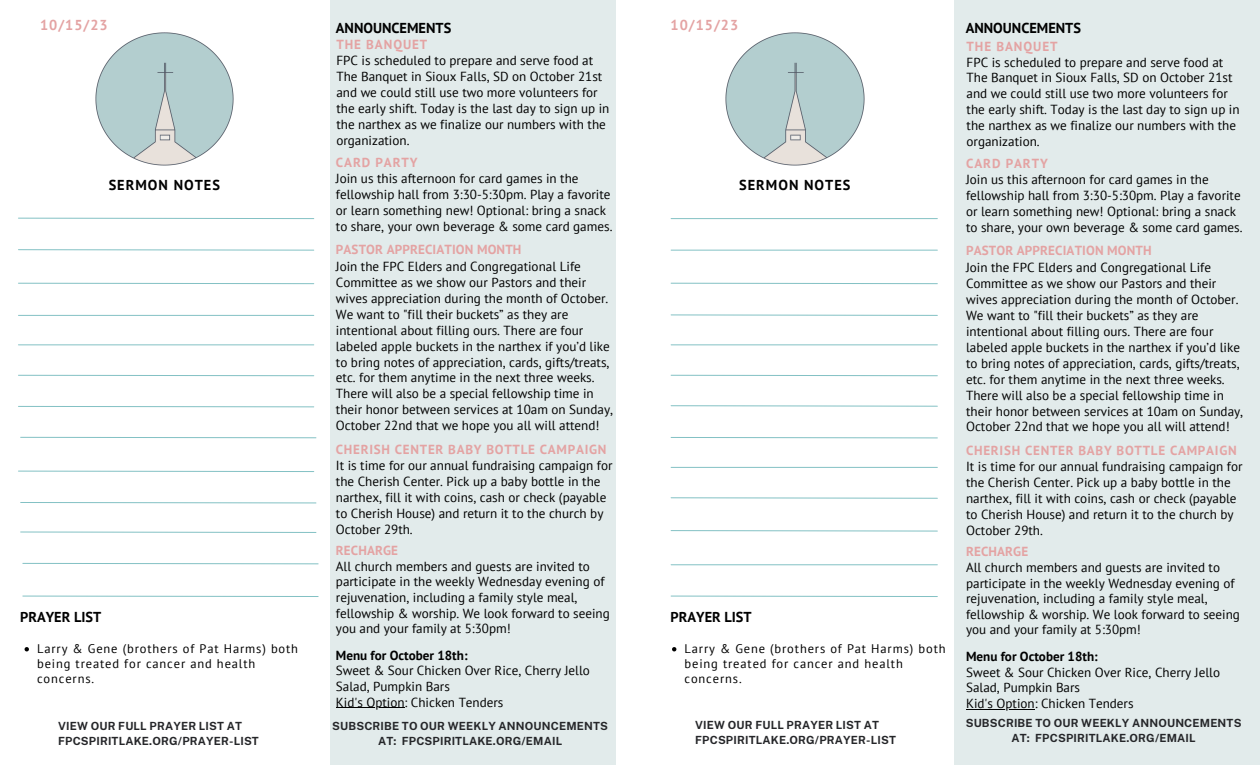
<style>
.page{position:relative;width:1260px;height:765px;background:#fff}
.page>*{position:absolute;margin:0;border:0;box-sizing:border-box;transform-origin:0 0}
.t1{font:700 14.38px "PT Sans";color:#000}
.t2{font:700 14.38px "PT Sans";letter-spacing:.07em;color:#000}
.t3{font:700 14.38px "PT Sans";letter-spacing:.07em;color:#e4a3a3}
.t4{font:13.12px/16px "PT Sans";color:#000}
.t5{font:700 13.12px "PT Sans";letter-spacing:.055em;color:#e4a3a3}
.t6{font:700 13.12px "PT Sans";letter-spacing:.01em;color:#e4a3a3}
.t7{font:700 13.12px "PT Sans";color:#000}
.t8{font:12.5px/15px "PT Sans";letter-spacing:.07em;color:#000}
.t9{font:700 11.25px/15px "Public Sans";letter-spacing:.015em;color:#252629}
</style>
<div class="page">
<div style="left:330px;top:0;width:286px;height:765px;background:#e2ebeb"></div>
<img style="left:95px;top:32px;width:139px;height:134px">
<div style="left:954px;top:0;width:306px;height:765px;background:#e2ebeb"></div>
<img style="left:725px;top:32px;width:140px;height:134px">
<svg style="left:18px;top:249px;width:297px;height:2px"></svg>
<svg style="left:18px;top:282px;width:297px;height:3px"></svg>
<hr style="left:18px;top:315px;width:296px;height:1px;background:#83c1c4">
<hr style="left:18px;top:344px;width:296px;height:1px;background:#83c1c4">
<svg style="left:18px;top:374px;width:297px;height:3px"></svg>
<svg style="left:18px;top:217px;width:297px;height:3px"></svg>
<svg style="left:18px;top:405px;width:297px;height:3px"></svg>
<svg style="left:20px;top:436px;width:297px;height:3px"></svg>
<svg style="left:18px;top:470px;width:297px;height:2px"></svg>
<svg style="left:25px;top:647px;width:4px;height:4px"></svg>
<svg style="left:20px;top:502px;width:297px;height:2px"></svg>
<hr style="left:336px;top:707px;width:69px;height:1px;background:#000">
<hr style="left:671px;top:250px;width:266px;height:1px;background:#83c1c4">
<svg style="left:670px;top:282px;width:268px;height:3px"></svg>
<svg style="left:670px;top:314px;width:268px;height:2px"></svg>
<hr style="left:671px;top:344px;width:266px;height:1px;background:#83c1c4">
<svg style="left:670px;top:374px;width:268px;height:3px"></svg>
<hr style="left:671px;top:218px;width:266px;height:1px;background:#83c1c4">
<svg style="left:670px;top:405px;width:268px;height:2px"></svg>
<svg style="left:670px;top:437px;width:268px;height:2px"></svg>
<hr style="left:671px;top:467px;width:266px;height:1px;background:#83c1c4">
<svg style="left:670px;top:497px;width:268px;height:2px"></svg>
<svg style="left:20px;top:531px;width:297px;height:2px"></svg>
<svg style="left:22px;top:562px;width:297px;height:3px"></svg>
<svg style="left:22px;top:595px;width:297px;height:2px"></svg>
<svg style="left:672px;top:647px;width:4px;height:4px"></svg>
<svg style="left:670px;top:530px;width:268px;height:2px"></svg>
<hr style="left:671px;top:564px;width:266px;height:1px;background:#83c1c4">
<svg style="left:670px;top:595px;width:268px;height:2px"></svg>
<hr style="left:966px;top:709px;width:69px;height:1px;background:#000">
<p class="t3" style="left:40px;top:15px;width:69px">10/15/23</p>
<p class="t3" style="left:671px;top:15px;width:69px">10/15/23</p>
<p class="t1" style="left:336px;top:18px;width:117px">ANNOUNCEMENTS</p>
<p class="t5" style="left:336px;top:36px;width:93px">THE BANQUET</p>
<p class="t4" style="left:336px;top:52px;width:275px">FPC is scheduled to prepare and serve food at The Banquet in Sioux Falls, SD on October 21st and we could still use two more volunteers for the early shift. Today is the last day to sign up in the narthex as we finalize our numbers with the organization.</p>
<p class="t2" style="left:109px;top:175px;width:113px">SERMON NOTES</p>
<p class="t5" style="left:336px;top:154px;width:83px">CARD PARTY</p>
<p class="t4" style="left:336px;top:170px;width:278px">Join us this afternoon for card games in the fellowship hall from 3:30-5:30pm. Play a favorite or learn something new! Optional: bring a snack to share, your own beverage &amp; some card games.</p>
<p class="t2" style="left:739px;top:175px;width:113px">SERMON NOTES</p>
<p class="t6" style="left:336px;top:241px;width:187px">PASTOR APPRECIATION MONTH</p>
<p class="t4" style="left:336px;top:258px;width:279px">Join the FPC Elders and Congregational Life Committee as we show our Pastors and their wives appreciation during the month of October.<br>We want to "fill their buckets” as they are intentional about filling ours. There are four labeled apple buckets in the narthex if you’d like to bring notes of appreciation, cards, gifts/treats, etc. for them anytime in the next three weeks.<br>There will also be a special fellowship time in their honor between services at 10am on Sunday, October 22nd that we hope you all will attend!</p>
<p class="t5" style="left:336px;top:441px;width:272px">CHERISH CENTER BABY BOTTLE CAMPAIGN</p>
<p class="t4" style="left:336px;top:457px;width:278px">It is time for our annual fundraising campaign for the Cherish Center. Pick up a baby bottle in the narthex, fill it with coins, cash or check (payable to Cherish House) and return it to the church by October 29th.</p>
<p class="t1" style="left:20px;top:608px;width:83px">PRAYER LIST</p>
<p class="t8" style="left:37px;top:641px;width:263px">Larry &amp; Gene (brothers of Pat Harms) both being treated for cancer and health concerns.</p>
<p class="t6" style="left:336px;top:542px;width:64px">RECHARGE</p>
<p class="t4" style="left:336px;top:558px;width:275px;line-height:15.6px">All church members and guests are invited to participate in the weekly Wednesday evening of rejuvenation, including a family style meal, fellowship &amp; worship. We look forward to seeing you and your family at 5:30pm!</p>
<p class="t7" style="left:336px;top:646px;width:133px">Menu for October 18th:</p>
<p class="t4" style="left:336px;top:663px;width:255px;line-height:15.6px">Sweet &amp; Sour Chicken Over Rice, Cherry Jello<br>Salad, Pumpkin Bars</p>
<p class="t4" style="left:336px;top:694px;width:169px">Kid's Option: Chicken Tenders</p>
<p class="t1" style="left:671px;top:608px;width:83px">PRAYER LIST</p>
<p class="t8" style="left:685px;top:641px;width:263px">Larry &amp; Gene (brothers of Pat Harms) both being treated for cancer and health concerns.</p>
<p class="t1" style="left:966px;top:18px;width:117px">ANNOUNCEMENTS</p>
<p class="t5" style="left:967px;top:37px;width:93px">THE BANQUET</p>
<p class="t4" style="left:967px;top:54px;width:275px">FPC is scheduled to prepare and serve food at The Banquet in Sioux Falls, SD on October 21st and we could still use two more volunteers for the early shift. Today is the last day to sign up in the narthex as we finalize our numbers with the organization.</p>
<p class="t5" style="left:966px;top:155px;width:83px">CARD PARTY</p>
<p class="t4" style="left:966px;top:171px;width:278px">Join us this afternoon for card games in the fellowship hall from 3:30-5:30pm. Play a favorite or learn something new! Optional: bring a snack to share, your own beverage &amp; some card games.</p>
<p class="t6" style="left:966px;top:242px;width:187px">PASTOR APPRECIATION MONTH</p>
<p class="t4" style="left:966px;top:259px;width:279px">Join the FPC Elders and Congregational Life Committee as we show our Pastors and their wives appreciation during the month of October.<br>We want to "fill their buckets” as they are intentional about filling ours. There are four labeled apple buckets in the narthex if you’d like to bring notes of appreciation, cards, gifts/treats, etc. for them anytime in the next three weeks.<br>There will also be a special fellowship time in their honor between services at 10am on Sunday, October 22nd that we hope you all will attend!</p>
<p class="t5" style="left:966px;top:442px;width:272px">CHERISH CENTER BABY BOTTLE CAMPAIGN</p>
<p class="t4" style="left:966px;top:458px;width:278px">It is time for our annual fundraising campaign for the Cherish Center. Pick up a baby bottle in the narthex, fill it with coins, cash or check (payable to Cherish House) and return it to the church by October 29th.</p>
<p class="t6" style="left:966px;top:543px;width:64px">RECHARGE</p>
<p class="t4" style="left:966px;top:559px;width:275px;line-height:15.6px">All church members and guests are invited to participate in the weekly Wednesday evening of rejuvenation, including a family style meal, fellowship &amp; worship. We look forward to seeing you and your family at 5:30pm!</p>
<p class="t7" style="left:966px;top:648px;width:133px">Menu for October 18th:</p>
<p class="t4" style="left:966px;top:664px;width:255px;line-height:15.6px">Sweet &amp; Sour Chicken Over Rice, Cherry Jello<br>Salad, Pumpkin Bars</p>
<p class="t4" style="left:966px;top:695px;width:169px">Kid's Option: Chicken Tenders</p>
<p class="t9" style="left:58px;top:718px;width:202px">VIEW OUR FULL PRAYER LIST AT<br>FPCSPIRITLAKE.ORG/PRAYER-LIST</p>
<p class="t9" style="left:332px;top:718px;width:277px;text-align:center">SUBSCRIBE TO OUR WEEKLY ANNOUNCEMENTS<br>AT: FPCSPIRITLAKE.ORG/EMAIL</p>
<p class="t9" style="left:966px;top:716px;width:277px;text-align:center">SUBSCRIBE TO OUR WEEKLY ANNOUNCEMENTS<br>AT: FPCSPIRITLAKE.ORG/EMAIL</p>
<p class="t9" style="left:695px;top:717px;width:202px">VIEW OUR FULL PRAYER LIST AT<br>FPCSPIRITLAKE.ORG/PRAYER-LIST</p>
</div>
